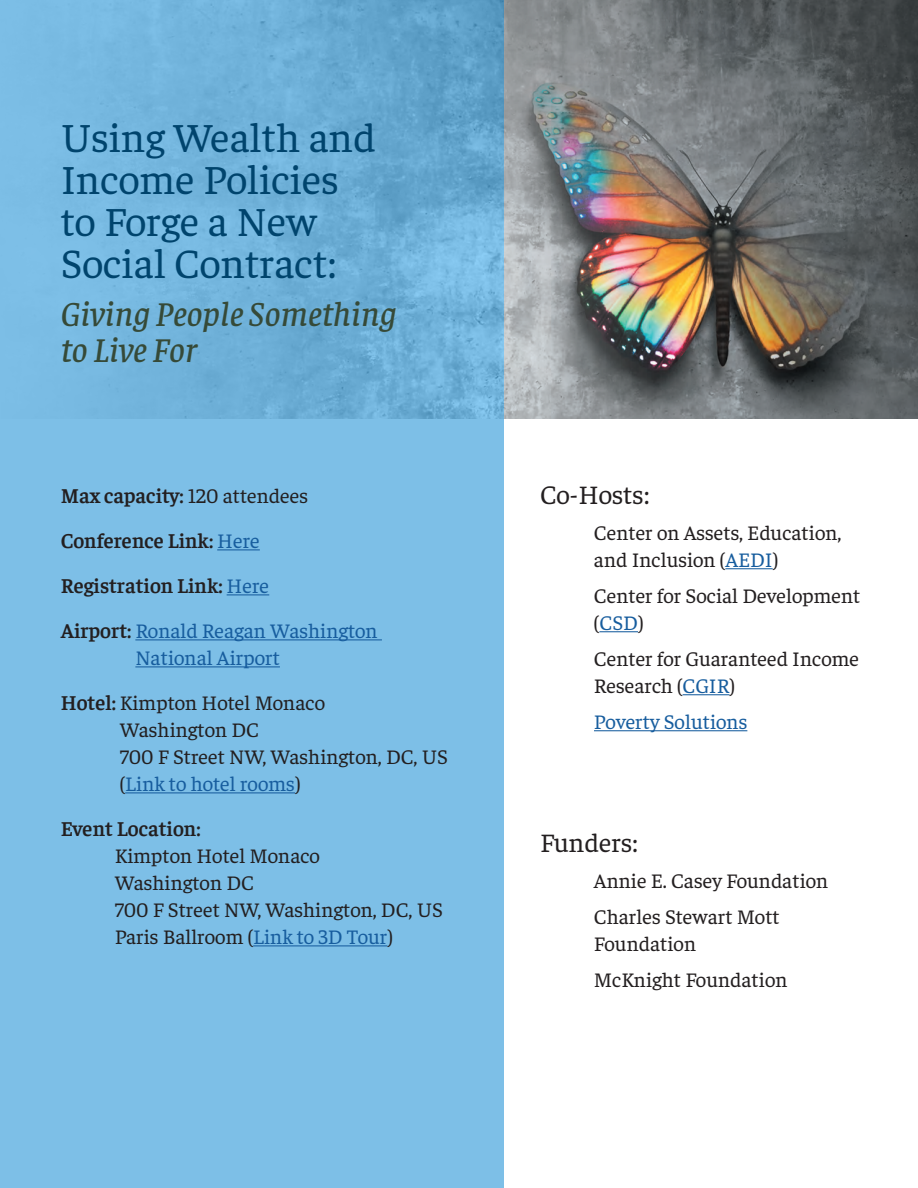
<style>
.page{position:relative;width:918px;height:1188px;background:#fff}
.page>*{position:absolute;margin:0;border:0;box-sizing:border-box;transform-origin:0 0}
.t1{font:42px/42px "Faustina";color:#00446d}
.t2{font:italic 500 34.5px/36px "Faustina";color:#364a38}
.t3{font:27px "Faustina";color:#231f20}
.t4{font:21px/27px "Faustina";color:#231f20}
.t5{font:600 21px/45px "Faustina";color:#231f20}
.t6{font:21px "Faustina";color:#175d9e}
.s1{font-weight:400}
.s2{font-weight:400;color:#175d9e}
.s3{color:#175d9e}
.s4{font-weight:600}
</style>
<div class="page">
<div style="left:0;top:0;width:504px;height:1188px;background:#7dbfe7"></div>
<hr style="left:217px;top:549px;width:43px;height:1px;background:#175d9e">
<hr style="left:227px;top:594px;width:42px;height:1px;background:#175d9e">
<hr style="left:135px;top:639px;width:247px;height:1px;background:#175d9e">
<hr style="left:135px;top:666px;width:145px;height:1px;background:#175d9e">
<hr style="left:125px;top:792px;width:170px;height:1px;background:#175d9e">
<hr style="left:253px;top:945px;width:134px;height:1px;background:#175d9e">
<hr style="left:725px;top:568px;width:48px;height:1px;background:#175d9e">
<hr style="left:599px;top:631px;width:39px;height:1px;background:#175d9e">
<hr style="left:683px;top:694px;width:47px;height:1px;background:#175d9e">
<hr style="left:594px;top:730px;width:153px;height:1px;background:#175d9e">
<img style="left:78px;top:0;width:840px;height:418px">
<h1 class="t1" style="left:61px;top:114px;width:316px">Using Wealth and<br>Income Policies to Forge a New<br>Social Contract:</h1>
<h2 class="t2" style="left:61px;top:294px;width:337px">Giving People Something to Live For</h2>
<p class="t5" style="left:61px;top:472px;width:318px">Max capacity: <span class="s1">120 attendees<br></span>Conference Link: <span class="s2">Here<br></span>Registration Link: <span class="s2">Here<br></span>Airport: <span class="s2">Ronald Reagan Washington</span></p>
<p class="t4" style="left:61px;top:634px;width:266px;line-height:45px;text-indent:75px"><span class="s3">National Airport<br></span><span class="s4">Hotel:</span> Kimpton Hotel Monaco</p>
<p class="t4" style="left:120px;top:715px;width:330px">Washington DC<br>700 F Street NW, Washington, DC, US (<span class="s3">Link to hotel rooms</span>)</p>
<p class="t5" style="left:61px;top:805px;width:141px">Event Location:</p>
<p class="t4" style="left:115px;top:841px;width:330px">Kimpton Hotel Monaco<br>Washington DC<br>700 F Street NW, Washington, DC, US<br>Paris Ballroom (<span class="s3">Link to 3D Tour</span>)</p>
<p class="t3" style="left:540px;top:476px;width:111px">Co-Hosts:</p>
<p class="t4" style="left:594px;top:518px;width:249px">Center on Assets, Education, and Inclusion (<span class="s3">AEDI</span>)</p>
<p class="t4" style="left:594px;top:581px;width:268px">Center for Social Development (<span class="s3">CSD</span>)</p>
<p class="t4" style="left:594px;top:644px;width:267px">Center for Guaranteed Income<br>Research (<span class="s3">CGIR</span>)</p>
<p class="t6" style="left:594px;top:707px;width:155px">Poverty Solutions</p>
<p class="t3" style="left:540px;top:824px;width:100px">Funders:</p>
<p class="t4" style="left:594px;top:861px;width:236px;line-height:36px">Annie E. Casey Foundation<br>Charles Stewart Mott</p>
<p class="t4" style="left:594px;top:924px;width:195px;line-height:36px">Foundation<br>McKnight Foundation</p>
</div>
